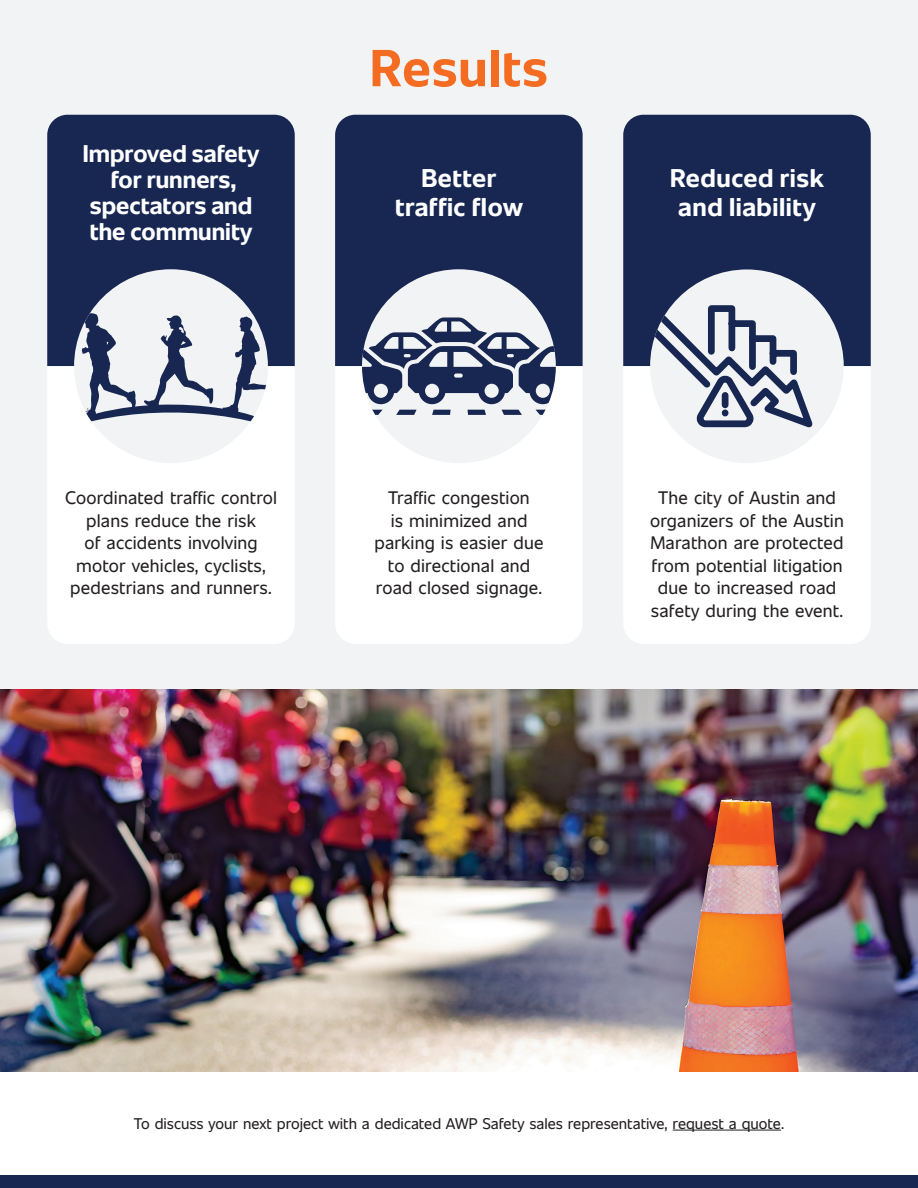
<style>
.page{position:relative;width:918px;height:1188px;background:#fff}
.page>*{position:absolute;margin:0;border:0;box-sizing:border-box;transform-origin:0 0}
.t1{font:700 51.6px "Unitext";letter-spacing:.02em;color:#f36c21}
.t2{font:700 25.5px/28.5px "Unitext";letter-spacing:.02em;color:#fff;text-align:center}
.t3{font:700 24px/26.2px "Unitext";color:#fff;text-align:center}
.t4{font:18px/22.5px "Unitext";letter-spacing:.01em;color:#231f20;text-align:center}
.t5{font:15.3px "Unitext";color:#231f20}
</style>
<div class="page">
<div style="left:0;top:0;width:918px;height:689px;background:#f2f3f4"></div>
<img style="left:0;top:689px;width:918px;height:383px">
<div style="left:0;top:1175px;width:918px;height:13px;background:#172752"></div>
<hr style="left:673px;top:1130px;width:108px;height:1px;background:#231f20">
<div style="left:47px;top:115px;width:248px;height:251px;background:#172752"></div>
<div style="left:335px;top:115px;width:248px;height:251px;background:#172752"></div>
<div style="left:623px;top:115px;width:248px;height:251px;background:#172752"></div>
<div style="left:48px;top:367px;width:246px;height:277px;background:#fff"></div>
<div style="left:335px;top:367px;width:247px;height:277px;background:#fff"></div>
<div style="left:624px;top:367px;width:246px;height:277px;background:#fff"></div>
<div style="left:74px;top:269px;width:194px;height:194px;background:#f2f3f4;border-radius:50%"></div>
<svg style="left:74px;top:313px;width:194px;height:120px"></svg>
<div style="left:362px;top:269px;width:194px;height:194px;background:#f2f3f4;border-radius:50%"></div>
<svg style="left:362px;top:317px;width:194px;height:87px"></svg>
<svg style="left:502px;top:410px;width:20px;height:5px"></svg>
<svg style="left:536px;top:410px;width:20px;height:5px"></svg>
<svg style="left:362px;top:410px;width:21px;height:5px"></svg>
<svg style="left:396px;top:410px;width:21px;height:5px"></svg>
<svg style="left:468px;top:410px;width:18px;height:5px"></svg>
<svg style="left:432px;top:410px;width:19px;height:5px"></svg>
<div style="left:650px;top:269px;width:194px;height:194px;background:#f2f3f4;border-radius:50%"></div>
<svg style="left:650px;top:302px;width:170px;height:133px"></svg>
<h3 class="t3" style="left:83px;top:139px;width:178px">Improved safety for runners, spectators and the community</h3>
<h1 class="t1" style="left:370px;top:30px;width:179px">Results</h1>
<h2 class="t2" style="left:395px;top:163px;width:129px">Better traffic flow</h2>
<p class="t4" style="left:65px;top:485px;width:214px">Coordinated traffic control plans reduce the risk<br>of accidents involving motor vehicles, cyclists, pedestrians and runners.</p>
<p class="t4" style="left:375px;top:485px;width:171px">Traffic congestion<br>is minimized and parking is easier due to directional and road closed signage.</p>
<h2 class="t2" style="left:670px;top:163px;width:155px">Reduced risk and liability</h2>
<p class="t4" style="left:650px;top:485px;width:195px">The city of Austin and organizers of the Austin<br>Marathon are protected from potential litigation due to increased road safety during the event.</p>
<p class="t5" style="left:134px;top:1112px;width:652px">To discuss your next project with a dedicated AWP Safety sales representative, request a quote.</p>
</div>
